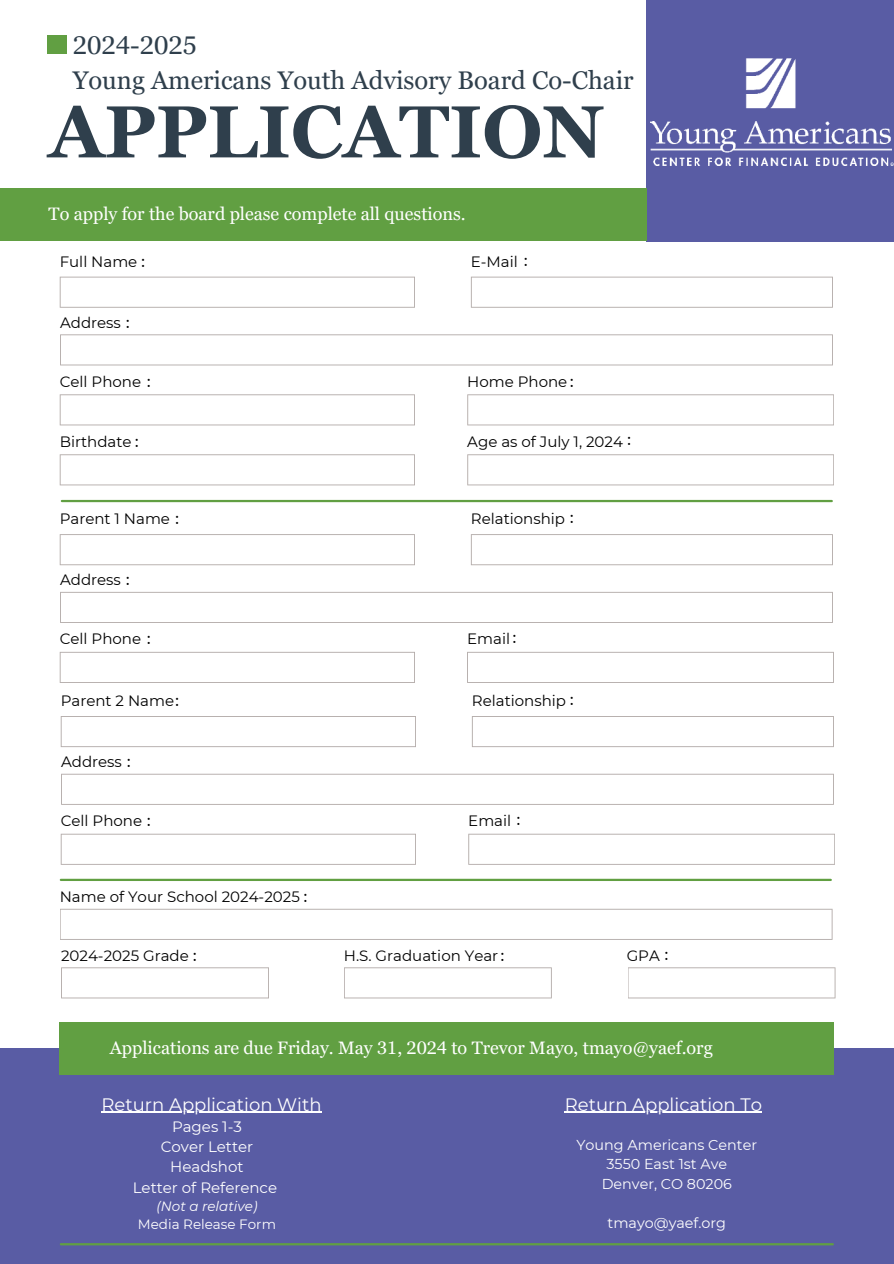
<style>
.page{position:relative;width:894px;height:1264px;background:#fff}
.page>*{position:absolute;margin:0;border:0;box-sizing:border-box;transform-origin:0 0}
.t1{font:700 73.5px "Georgia Pro";color:#2f3f4c}
.t2{font:25.5px/34.8px "Georgia Pro";color:#2f3f4c}
.t3{font:18px "Georgia Pro";color:#fff}
.t4{font:18px "Montserrat";color:#fff}
.t5{font:15px "Montserrat";color:#000}
.t6{font:15px "Montserrat";color:#fff}
.t7{font:14.4px "Montserrat";color:#fff}
.t8{font:13.5px "Montserrat";color:#fff}
.t9{font:italic 13.5px "Montserrat";color:#fff}
.s1{font-weight:500}
</style>
<div class="page">
<div style="left:646px;top:0;width:247px;height:241px;background:#595ca4"></div>
<div style="left:0;top:188px;width:646px;height:53px;background:#619f42"></div>
<div style="left:47px;top:36px;width:19px;height:18px;background:#619f42"></div>
<div style="left:0;top:1048px;width:893px;height:215px;background:#595ca4"></div>
<div style="left:60px;top:1021px;width:773px;height:53px;background:#619f42"></div>
<hr style="left:62px;top:500px;width:769px;height:2px;background:#619f42">
<hr style="left:61px;top:1243px;width:771px;height:2px;background:#619f42">
<svg style="left:60px;top:277px;width:355px;height:31px"></svg>
<svg style="left:470px;top:277px;width:362px;height:31px"></svg>
<svg style="left:60px;top:334px;width:772px;height:31px"></svg>
<hr style="left:61px;top:878px;width:769px;height:3px;background:#619f42">
<img style="left:650px;top:58px;width:243px;height:107px">
<svg style="left:60px;top:394px;width:355px;height:31px"></svg>
<svg style="left:467px;top:394px;width:366px;height:31px"></svg>
<svg style="left:60px;top:454px;width:355px;height:31px"></svg>
<svg style="left:467px;top:454px;width:366px;height:31px"></svg>
<svg style="left:60px;top:534px;width:355px;height:31px"></svg>
<svg style="left:470px;top:534px;width:362px;height:31px"></svg>
<svg style="left:60px;top:592px;width:772px;height:31px"></svg>
<svg style="left:60px;top:652px;width:355px;height:31px"></svg>
<svg style="left:467px;top:652px;width:366px;height:31px"></svg>
<svg style="left:61px;top:716px;width:355px;height:31px"></svg>
<svg style="left:471px;top:716px;width:362px;height:31px"></svg>
<svg style="left:61px;top:773px;width:772px;height:31px"></svg>
<svg style="left:61px;top:833px;width:355px;height:31px"></svg>
<svg style="left:468px;top:833px;width:366px;height:31px"></svg>
<svg style="left:60px;top:908px;width:772px;height:31px"></svg>
<svg style="left:61px;top:967px;width:208px;height:31px"></svg>
<svg style="left:344px;top:967px;width:207px;height:31px"></svg>
<svg style="left:628px;top:967px;width:207px;height:31px"></svg>
<hr style="left:102px;top:1111px;width:219px;height:1px;background:#fff">
<hr style="left:564px;top:1111px;width:197px;height:1px;background:#fff">
<h1 class="t2" style="left:73px;top:27px;width:562px">2024-2025<br>Young Americans Youth Advisory Board Co-Chair</h1>
<h2 class="t1" style="left:49px;top:90px;width:557px">APPLICATION</h2>
<h3 class="t3" style="left:49px;top:204px;width:418px">To apply for the board please complete all questions.</h3>
<p class="t5" style="left:60px;top:252px;width:87px">Full Name <span class="s1">:</span></p>
<p class="t5" style="left:60px;top:313px;width:71px">Address <span class="s1">:</span></p>
<p class="t5" style="left:470px;top:252px;width:58px">E-Mail <span class="s1">:</span></p>
<p class="t5" style="left:60px;top:372px;width:92px">Cell Phone <span class="s1">:</span></p>
<p class="t5" style="left:467px;top:372px;width:108px">Home Phone <span class="s1">:</span></p>
<p class="t5" style="left:60px;top:432px;width:80px">Birthdate <span class="s1">:</span></p>
<p class="t5" style="left:467px;top:432px;width:165px">Age as of July 1, 2024 <span class="s1">:</span></p>
<p class="t5" style="left:60px;top:510px;width:121px">Parent 1 Name <span class="s1">:</span></p>
<p class="t5" style="left:60px;top:570px;width:71px">Address <span class="s1">:</span></p>
<p class="t5" style="left:470px;top:510px;width:104px">Relationship <span class="s1">:</span></p>
<p class="t5" style="left:60px;top:629px;width:92px">Cell Phone <span class="s1">:</span></p>
<p class="t5" style="left:467px;top:629px;width:51px">Email <span class="s1">:</span></p>
<p class="t5" style="left:61px;top:691px;width:120px">Parent 2 Name<span class="s1">:</span></p>
<p class="t5" style="left:61px;top:752px;width:71px">Address <span class="s1">:</span></p>
<p class="t5" style="left:471px;top:691px;width:103px">Relationship <span class="s1">:</span></p>
<p class="t5" style="left:61px;top:811px;width:91px">Cell Phone <span class="s1">:</span></p>
<p class="t5" style="left:468px;top:811px;width:53px">Email <span class="s1">:</span></p>
<h4 class="t5" style="left:60px;top:887px;width:249px">Name of Your School 2024-2025 <span class="s1">:</span></h4>
<h3 class="t5" style="left:61px;top:946px;width:137px">2024-2025 Grade <span class="s1">:</span></h3>
<p class="t5" style="left:344px;top:946px;width:162px">H.S. Graduation Year <span class="s1">:</span></p>
<p class="t5" style="left:626px;top:946px;width:43px">GPA <span class="s1">:</span></p>
<p class="t3" style="left:110px;top:1037px;width:604px">Applications are due Friday. May 31, 2024 to Trevor Mayo, tmayo@yaef.org</p>
<p class="t4" style="left:102px;top:1093px;width:221px">Return Application With</p>
<p class="t6" style="left:172px;top:1117px;width:71px">Pages 1-3</p>
<p class="t6" style="left:161px;top:1137px;width:94px">Cover Letter</p>
<p class="t6" style="left:170px;top:1157px;width:75px">Headshot</p>
<p class="t6" style="left:133px;top:1177px;width:146px">Letter of Reference</p>
<p class="t9" style="left:156px;top:1197px;width:102px">(Not a relative)</p>
<p class="t8" style="left:138px;top:1215px;width:140px">Media Release Form</p>
<p class="t4" style="left:564px;top:1093px;width:199px">Return Application To</p>
<h3 class="t7" style="left:576px;top:1136px;width:182px">Young Americans Center</h3>
<p class="t7" style="left:606px;top:1155px;width:122px">3550 East 1st Ave</p>
<p class="t7" style="left:601px;top:1174px;width:132px">Denver, CO 80206</p>
<p class="t7" style="left:607px;top:1213px;width:120px">tmayo@yaef.org</p>
</div>
